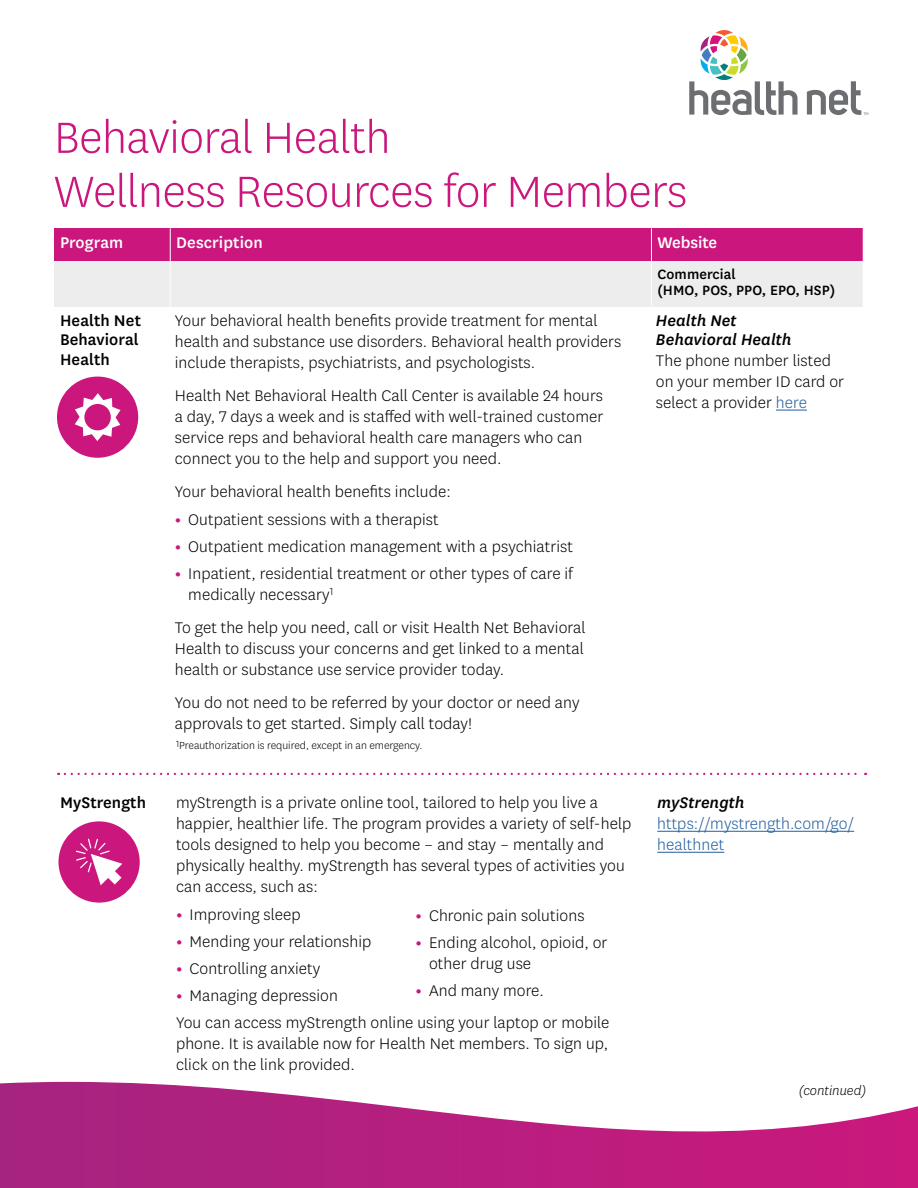
<style>
.page{position:relative;width:918px;height:1188px;background:#fff}
.page>*{position:absolute;margin:0;border:0;box-sizing:border-box;transform-origin:0 0}
.t1{font:300 51px/54px "Centene Sans";letter-spacing:-.01em;color:#cb177d}
.t2{font:300 18px/21px "Centene Sans";letter-spacing:.005em;color:#000}
.t3{font:300 18px/21px "Centene Sans";letter-spacing:.005em;color:#215e9e}
.t4{font:500 18px/19.5px "Centene Sans";letter-spacing:.005em;color:#000}
.t5{font:500 18px "Centene Sans";letter-spacing:.005em;color:#fff}
.t6{font:italic 500 18px/19.5px "Centene Sans";letter-spacing:.005em;color:#000}
.t7{font:500 15.75px/16.5px "Centene Sans";letter-spacing:.005em;color:#000}
.t8{font:italic 300 15px "Centene Sans";color:#000}
.t9{font:300 12px "Centene Sans";color:#000}
.s1{font-weight:700;color:#cb177d}
.s2{color:#215e9e}
.s3{font-weight:500;font-style:italic;color:#000}
</style>
<div class="page">
<hr style="left:776px;top:410px;width:31px;height:1px;background:#215e9e">
<hr style="left:657px;top:831px;width:197px;height:1px;background:#215e9e">
<hr style="left:657px;top:852px;width:67px;height:1px;background:#215e9e">
<svg style="left:65px;top:773px;width:801px;height:2px"></svg>
<svg style="left:689px;top:30px;width:109px;height:85px"></svg>
<svg style="left:807px;top:81px;width:61px;height:34px"></svg>
<div style="left:54px;top:228px;width:116px;height:33px;background:#cb177d"></div>
<div style="left:170px;top:228px;width:481px;height:33px;background:#cb177d"></div>
<div style="left:651px;top:228px;width:212px;height:33px;background:#cb177d"></div>
<div style="left:54px;top:261px;width:116px;height:45px;background:#ededee"></div>
<div style="left:170px;top:261px;width:481px;height:45px;background:#ededee"></div>
<div style="left:651px;top:261px;width:212px;height:45px;background:#ededee"></div>
<hr style="left:170px;top:228px;width:1px;height:33px;background:#fff">
<hr style="left:170px;top:261px;width:1px;height:45px;background:#fff">
<hr style="left:651px;top:228px;width:1px;height:33px;background:#fff">
<hr style="left:651px;top:261px;width:1px;height:45px;background:#fff">
<div style="left:57px;top:377px;width:81px;height:81px;background:#cb177d;border-radius:50%"></div>
<svg style="left:75px;top:393px;width:46px;height:48px"></svg>
<div style="left:58px;top:821px;width:82px;height:82px;background:#cb177d;border-radius:50%"></div>
<svg style="left:76px;top:839px;width:46px;height:46px"></svg>
<svg style="left:0;top:1082px;width:918px;height:106px"></svg>
<h1 class="t1" style="left:54px;top:109px;width:635px">Behavioral Health<br>Wellness Resources for Members</h1>
<p class="t5" style="left:60px;top:230px;width:65px">Program</p>
<p class="t5" style="left:176px;top:230px;width:88px">Description</p>
<p class="t5" style="left:657px;top:230px;width:61px">Website</p>
<p class="t7" style="left:657px;top:265px;width:179px">Commercial<br>(HMO, POS, PPO, EPO, HSP)</p>
<p class="t4" style="left:60px;top:309px;width:83px">Health Net<br>Behavioral<br>Health</p>
<p class="t2" style="left:175px;top:309px;width:448px">Your behavioral health benefits provide treatment for mental health and substance use disorders. Behavioral health providers include therapists, psychiatrists, and psychologists.</p>
<p class="t2" style="left:175px;top:384px;width:430px">Health Net Behavioral Health Call Center is available 24 hours a day, 7 days a week and is staffed with well-trained customer service reps and behavioral health care managers who can connect you to the help and support you need.</p>
<p class="t2" style="left:175px;top:480px;width:278px">Your behavioral health benefits include:</p>
<p class="t2" style="left:175px;top:508px;width:265px"><span class="s1">•</span> Outpatient sessions with a therapist</p>
<p class="t2" style="left:175px;top:535px;width:400px"><span class="s1">•</span> Outpatient medication management with a psychiatrist</p>
<p class="t2" style="left:188px;top:562px;width:386px;text-indent:-14px"><span class="s1">•</span> Inpatient, residential treatment or other types of care if medically necessary<sup>1</sup></p>
<p class="t6" style="left:656px;top:310px;width:137px">Health Net<br>Behavioral Health</p>
<p class="t2" style="left:656px;top:350px;width:190px">The phone number listed on your member ID card or select a provider <span class="s2">here</span></p>
<p class="t2" style="left:175px;top:616px;width:412px;text-align:justify">To get the help you need, call or visit Health Net Behavioral Health to discuss your concerns and get linked to a mental health or substance use service provider today.</p>
<p class="t2" style="left:175px;top:691px;width:406px">You do not need to be referred by your doctor or need any approvals to get started. Simply call today!</p>
<p class="t9" style="left:176px;top:738px;width:248px"><sup>1</sup>Preauthorization is required, except in an emergency.</p>
<p class="t4" style="left:60px;top:792px;width:88px">MyStrength</p>
<p class="t2" style="left:176px;top:792px;width:457px">myStrength is a private online tool, tailored to help you live a happier, healthier life. The program provides a variety of self-help tools designed to help you become – and stay – mentally and physically healthy. myStrength has several types of activities you can access, such as:</p>
<p class="t2" style="left:176px;top:904px;width:126px"><span class="s1">•</span> Improving sleep</p>
<p class="t2" style="left:176px;top:931px;width:197px"><span class="s1">•</span> Mending your relationship</p>
<p class="t2" style="left:176px;top:958px;width:146px"><span class="s1">•</span> Controlling anxiety</p>
<p class="t2" style="left:176px;top:985px;width:163px"><span class="s1">•</span> Managing depression</p>
<p class="t2" style="left:416px;top:904px;width:171px"><span class="s1">•</span> Chronic pain solutions</p>
<p class="t2" style="left:429px;top:931px;width:180px;text-indent:-14px"><span class="s1">•</span> Ending alcohol, opioid, or other drug use</p>
<p class="t2" style="left:416px;top:979px;width:130px"><span class="s1">•</span> And many more.</p>
<p class="t2" style="left:176px;top:1012px;width:435px;text-align:justify">You can access myStrength online using your laptop or mobile phone. It is available now for Health Net members. To sign up, click on the link provided.</p>
<p class="t3" style="left:657px;top:792px;width:198px"><span class="s3">myStrength </span>https://mystrength.com/go/ healthnet</p>
<p class="t8" style="left:799px;top:1082px;width:69px">(continued)</p>
</div>
